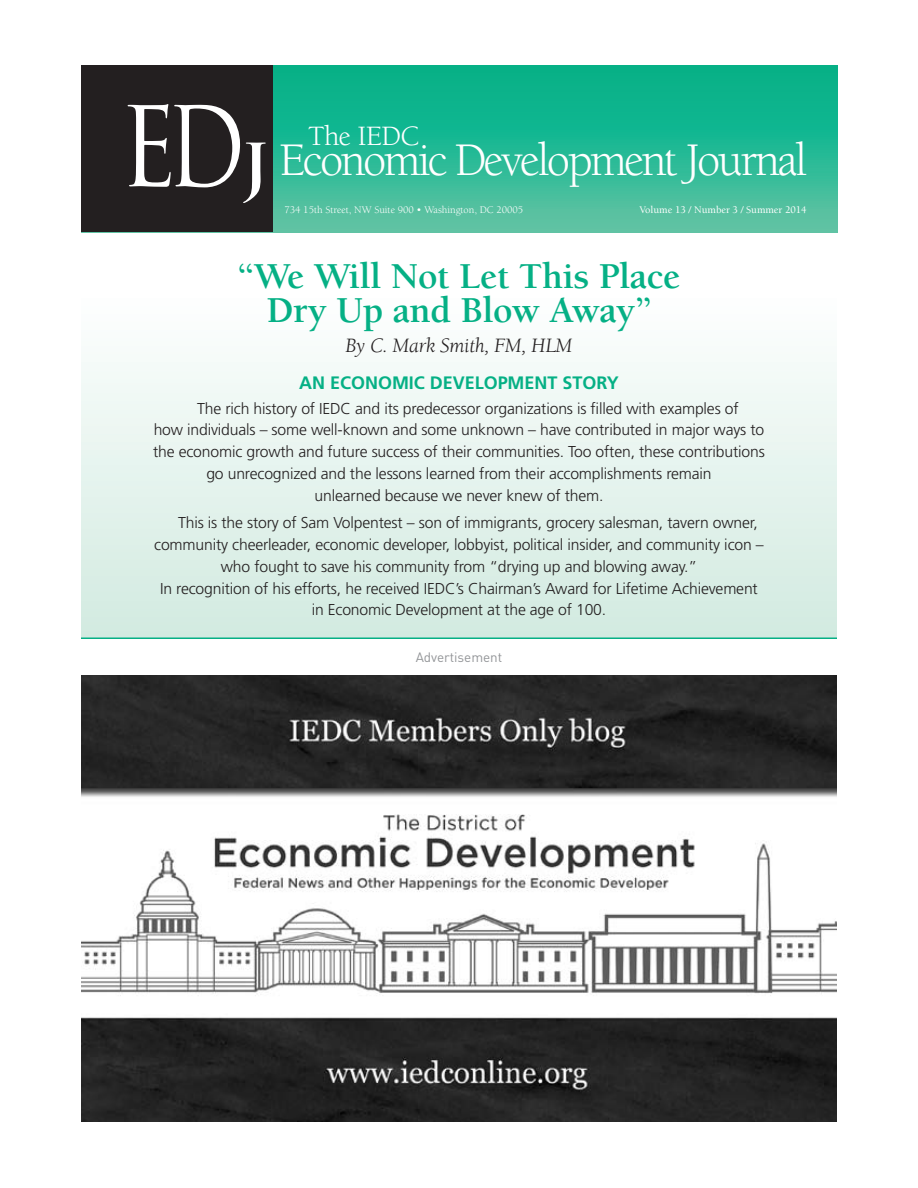
<style>
.page{position:relative;width:918px;height:1188px;background:#fff}
.page>*{position:absolute;margin:0;border:0;box-sizing:border-box;transform-origin:0 0}
.t1{font:48px "Berkeley";letter-spacing:-.055em;color:#fff}
.t2{font:700 37.5px/34.5px "Berkeley";letter-spacing:-.01em;color:#05b085;text-align:center}
.t3{font:28.8px "Berkeley";letter-spacing:-.02em;color:#fff}
.t4{font:italic 21px "Berkeley";letter-spacing:-.01em;color:#231f20}
.t5{font:700 18px "Frutiger";color:#05b085}
.t6{font:300 15.75px "Frutiger";letter-spacing:-.01em;color:#231f20}
.t7{font:13.5px "DIN";letter-spacing:-.005em;color:#939598}
.t8{font:10.35px "Berkeley";color:#fff}
.t9{font:500 10.35px "Berkeley";color:#fff}
.s1{font-family:"Trajan Pro";font-size:108px}
.s2{font-family:"Trajan Pro";font-weight:700;font-size:70.2px}
</style>
<div class="page">
<div style="left:81px;top:66px;width:756px;height:166px;background:linear-gradient(to bottom,#00af85,#5ac3a4)"></div>
<div style="left:81px;top:66px;width:192px;height:166px;background:#231f20"></div>
<div style="left:81px;top:296px;width:756px;height:343px;background:linear-gradient(to bottom,#fdfefe,#d1eae0)"></div>
<hr style="left:81px;top:638px;width:756px;height:1px;background:#05b085">
<img style="left:81px;top:675px;width:756px;height:447px">
<h1 class="t1" style="left:119px;top:134px;width:690px"><span class="s1">ED</span><span class="s2">j</span> Economic Development Journal</h1>
<h3 class="t3" style="left:308px;top:120px;width:113px">The IEDC</h3>
<p class="t8" style="left:284px;top:205px;width:240px">734 15th Street, NW Suite 900 • Washington, DC 20005</p>
<p class="t9" style="left:640px;top:205px;width:169px">Volume 13 / Number 3 / Summer 2014</p>
<h2 class="t2" style="left:238px;top:259px;width:444px">“We Will Not Let This Place<br>Dry Up and Blow Away”</h2>
<h3 class="t4" style="left:346px;top:335px;width:228px">By C. Mark Smith, FM, HLM</h3>
<p class="t5" style="left:299px;top:372px;width:321px">AN ECONOMIC DEVELOPMENT STORY</p>
<p class="t6" style="left:197px;top:399px;width:543px">The rich history of IEDC and its predecessor organizations is filled with examples of</p>
<p class="t6" style="left:154px;top:421px;width:612px">how individuals – some well-known and some unknown – have contributed in major ways to</p>
<p class="t6" style="left:153px;top:443px;width:613px">the economic growth and future success of their communities. Too often, these contributions</p>
<p class="t6" style="left:206px;top:465px;width:507px">go unrecognized and the lessons learned from their accomplishments remain</p>
<p class="t6" style="left:314px;top:486px;width:291px">unlearned because we never knew of them.</p>
<p class="t6" style="left:178px;top:514px;width:581px">This is the story of Sam Volpentest – son of immigrants, grocery salesman, tavern owner,</p>
<p class="t6" style="left:154px;top:536px;width:611px">community cheerleader, economic developer, lobbyist, political insider, and community icon –</p>
<p class="t6" style="left:221px;top:558px;width:478px">who fought to save his community from “drying up and blowing away.”</p>
<p class="t6" style="left:160px;top:579px;width:599px">In recognition of his efforts, he received IEDC’s Chairman’s Award for Lifetime Achievement</p>
<p class="t6" style="left:312px;top:601px;width:296px">in Economic Development at the age of 100.</p>
<p class="t7" style="left:416px;top:649px;width:88px">Advertisement</p>
</div>
